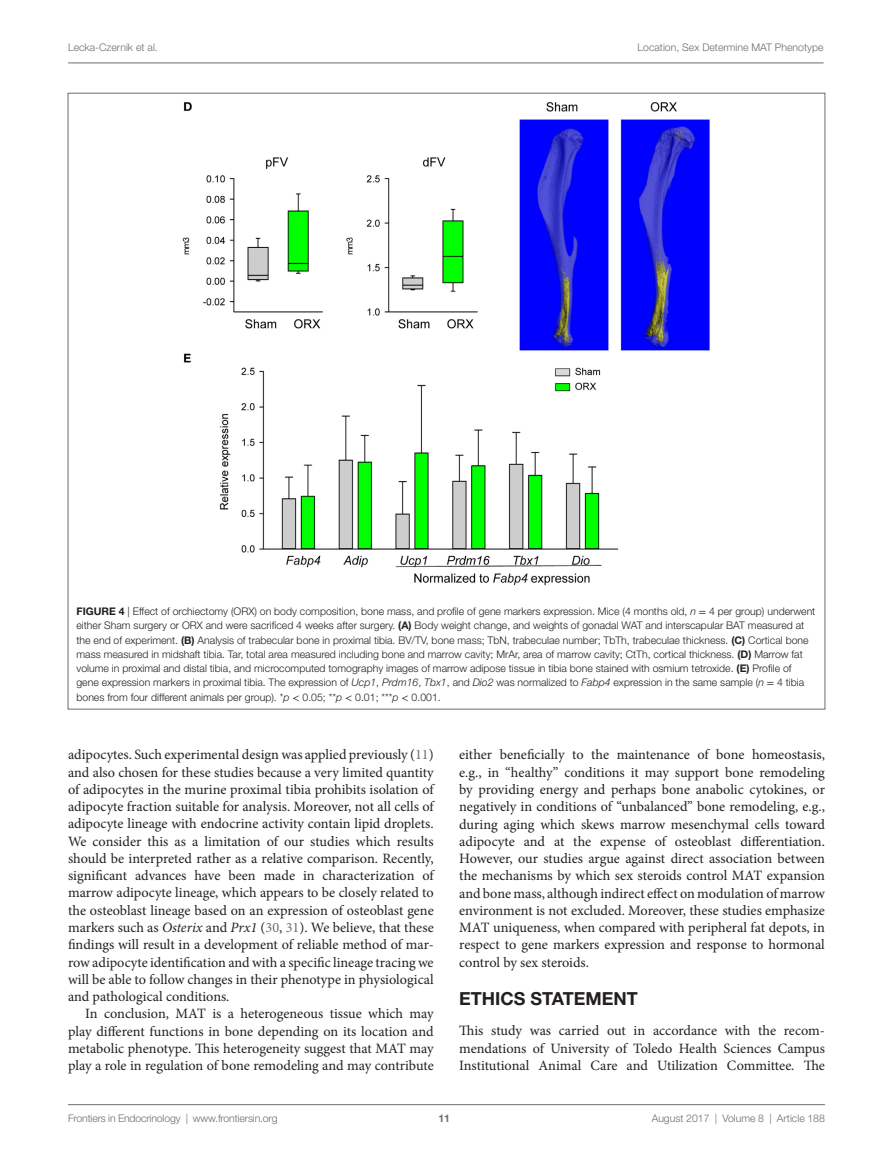
<style>
.page{position:relative;width:893px;height:1170px;background:#fff}
.page>*{position:absolute;margin:0;border:0;box-sizing:border-box;transform-origin:0 0}
.t1{font:700 18px "Helvetica Neue LT Std";color:#231f20}
.t2{font:14.25px/17.2px "Minion Pro";letter-spacing:-.005em;color:#231f20;text-align:justify}
.t3{font:300 10.5px/14.2px "Helvetica Neue LT Std";color:#231f20}
.t4{font:300 10.5px "Helvetica Neue LT Std";color:#6c6d70}
.t5{font:700 10.5px "Helvetica Neue LT Std";color:#6c6d70}
.s1{font-weight:700}
.s2{font-style:italic}
.s3{font-family:"STIX General";font-weight:400}
.s4{color:#6c6d70}
</style>
<div class="page">
<img style="left:182px;top:102px;width:528px;height:483px">
<hr style="left:68px;top:1104px;width:757px;height:1px;background:#6c6d70">
<hr style="left:68px;top:63px;width:755px;height:1px;background:#6c6d70">
<p class="t4" style="left:68px;top:41px;width:91px">Lecka-Czernik et al.</p>
<p class="t4" style="left:637px;top:41px;width:188px">Location, Sex Determine MAT Phenotype</p>
<p class="t3" style="left:76px;top:604px;width:740px"><span class="s1">FIGURE 4</span> | Effect of orchiectomy (ORX) on body composition, bone mass, and profile of gene markers expression. Mice (4 months old, <span class="s2">n</span> <span class="s3">=</span> 4 per group) underwent either Sham surgery or ORX and were sacrificed 4 weeks after surgery. <span class="s1">(A)</span> Body weight change, and weights of gonadal WAT and interscapular BAT measured at the end of experiment. <span class="s1">(B)</span> Analysis of trabecular bone in proximal tibia. BV/TV, bone mass; TbN, trabeculae number; TbTh, trabeculae thickness. <span class="s1">(C)</span> Cortical bone mass measured in midshaft tibia. Tar, total area measured including bone and marrow cavity; MrAr, area of marrow cavity; CtTh, cortical thickness. <span class="s1">(D)</span> Marrow fat volume in proximal and distal tibia, and microcomputed tomography images of marrow adipose tissue in tibia bone stained with osmium tetroxide. <span class="s1">(E)</span> Profile of gene expression markers in proximal tibia. The expression of <span class="s2">Ucp1</span>, <span class="s2">Prdm16</span>, <span class="s2">Tbx1</span>, and <span class="s2">Dio2</span> was normalized to <span class="s2">Fabp4</span> expression in the same sample (<span class="s2">n</span> <span class="s3">=</span> 4 tibia bones from four different animals per group). *<span class="s2">p</span> <span class="s3">&lt;</span> 0.05; **<span class="s2">p</span> <span class="s3">&lt;</span> 0.01; ***<span class="s2">p</span> <span class="s3">&lt;</span> 0.001.</p>
<p class="t2" style="left:68px;top:746px;width:367px">adipocytes. Such experimental design was applied previously (<span class="s4">11</span>) and also chosen for these studies because a very limited quantity of adipocytes in the murine proximal tibia prohibits isolation of adipocyte fraction suitable for analysis. Moreover, not all cells of adipocyte lineage with endocrine activity contain lipid droplets.<br>We consider this as a limitation of our studies which results should be interpreted rather as a relative comparison. Recently, significant advances have been made in characterization of marrow adipocyte lineage, which appears to be closely related to the osteoblast lineage based on an expression of osteoblast gene markers such as <span class="s2">Osterix</span> and <span class="s2">Prx1</span> (<span class="s4">30</span>, <span class="s4">31</span>). We believe, that these findings will result in a development of reliable method of mar&shy;row adipocyte identification and with a specific lineage tracing we will be able to follow changes in their phenotype in physiological and pathological conditions.</p>
<p class="t2" style="left:68px;top:1005px;width:367px;text-indent:17px">In conclusion, MAT is a heterogeneous tissue which may play different functions in bone depending on its location and metabolic phenotype. This heterogeneity suggest that MAT may play a role in regulation of bone remodeling and may contribute</p>
<p class="t2" style="left:459px;top:746px;width:367px">either beneficially to the maintenance of bone homeostasis, e.g., in “healthy” conditions it may support bone remodeling by providing energy and perhaps bone anabolic cytokines, or negatively in conditions of “unbalanced” bone remodeling, e.g., during aging which skews marrow mesenchymal cells toward adipocyte and at the expense of osteoblast differentiation.<br>However, our studies argue against direct association between the mechanisms by which sex steroids control MAT expansion and bone mass, although indirect effect on modulation of marrow environment is not excluded. Moreover, these studies emphasize MAT uniqueness, when compared with peripheral fat depots, in respect to gene markers expression and response to hormonal control by sex steroids.</p>
<p class="t1" style="left:459px;top:987px;width:35px">ETHICS</p>
<p class="t1" style="left:531px;top:987px;width:109px">STATEMENT</p>
<p class="t2" style="left:459px;top:1022px;width:367px">This study was carried out in accordance with the recom&shy;mendations of University of Toledo Health Sciences Campus Institutional Animal Care and Utilization Committee. The</p>
<p class="t4" style="left:68px;top:1111px;width:211px">Frontiers in Endocrinology | www.frontiersin.org</p>
<p class="t4" style="left:652px;top:1111px;width:175px">August 2017 | Volume 8 | Article 188</p>
<p class="t5" style="left:439px;top:1111px;width:13px">11</p>
</div>
